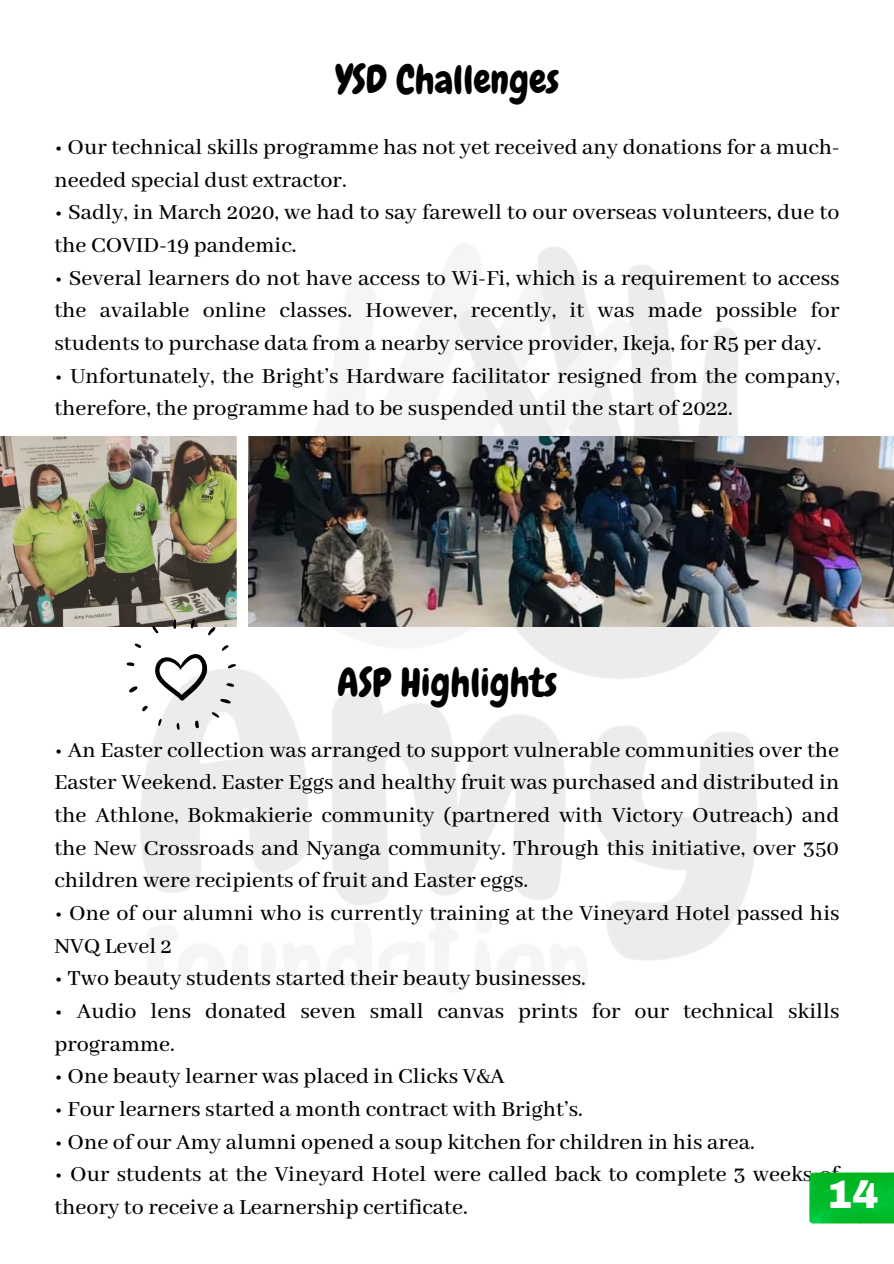
<style>
.page{position:relative;width:894px;height:1264px;background:#fff}
.page>*{position:absolute;margin:0;border:0;box-sizing:border-box;transform-origin:0 0}
.t1{font:39px "Chewy";color:#000}
.t2{font:900 39px "Archivo";color:#fff}
.t3{font:500 24px/32.7px "Abhaya Libre";color:#000}
</style>
<div class="page">
<img style="left:129px;top:247px;width:628px;height:744px">
<img style="left:809px;top:1172px;width:84px;height:51px">
<img style="left:0;top:436px;width:236px;height:191px">
<img style="left:249px;top:436px;width:644px;height:191px">
<svg style="left:154px;top:653px;width:54px;height:47px"></svg>
<svg style="left:173px;top:619px;width:3px;height:10px"></svg>
<svg style="left:152px;top:625px;width:7px;height:9px"></svg>
<svg style="left:134px;top:643px;width:8px;height:5px"></svg>
<svg style="left:126px;top:662px;width:9px;height:4px"></svg>
<svg style="left:129px;top:686px;width:9px;height:6px"></svg>
<svg style="left:142px;top:705px;width:6px;height:7px"></svg>
<svg style="left:158px;top:718px;width:4px;height:8px"></svg>
<svg style="left:176px;top:722px;width:4px;height:8px"></svg>
<svg style="left:211px;top:711px;width:8px;height:7px"></svg>
<svg style="left:220px;top:698px;width:11px;height:5px"></svg>
<svg style="left:226px;top:682px;width:9px;height:5px"></svg>
<svg style="left:227px;top:664px;width:9px;height:4px"></svg>
<svg style="left:221px;top:645px;width:8px;height:6px"></svg>
<svg style="left:208px;top:626px;width:8px;height:9px"></svg>
<svg style="left:191px;top:619px;width:4px;height:10px"></svg>
<svg style="left:195px;top:720px;width:4px;height:8px"></svg>
<h1 class="t1" style="left:335px;top:55px;width:226px">YSD Challenges</h1>
<p class="t3" style="left:54px;top:132px;width:786px">• Our technical skills programme has not yet received any donations for a much&shy;needed special dust extractor.</p>
<p class="t3" style="left:54px;top:197px;width:786px">• Sadly, in March 2020, we had to say farewell to our overseas volunteers, due to the COVID-19 pandemic.</p>
<p class="t3" style="left:54px;top:262px;width:786px;text-align:justify">• Several learners do not have access to Wi-Fi, which is a requirement to access the available online classes. However, recently, it was made possible for students to purchase data from a nearby service provider, Ikeja, for R5 per day.</p>
<p class="t3" style="left:54px;top:360px;width:786px">• Unfortunately, the Bright’s Hardware facilitator resigned from the company, therefore, the programme had to be suspended until the start of 2022.</p>
<h1 class="t1" style="left:337px;top:657px;width:221px">ASP Highlights</h1>
<p class="t3" style="left:54px;top:734px;width:786px;text-align:justify">• An Easter collection was arranged to support vulnerable communities over the Easter Weekend. Easter Eggs and healthy fruit was purchased and distributed in the Athlone, Bokmakierie community (partnered with Victory Outreach) and the New Crossroads and Nyanga community. Through this initiative, over 350 children were recipients of fruit and Easter eggs.</p>
<p class="t3" style="left:54px;top:897px;width:786px">• One of our alumni who is currently training at the Vineyard Hotel passed his<br>NVQ Level 2</p>
<p class="t3" style="left:54px;top:963px;width:532px">• Two beauty students started their beauty businesses.</p>
<p class="t3" style="left:54px;top:995px;width:786px">• Audio lens donated seven small canvas prints for our technical skills programme.</p>
<p class="t3" style="left:54px;top:1061px;width:451px">• One beauty learner was placed in Clicks V&amp;A</p>
<p class="t3" style="left:54px;top:1093px;width:530px">• Four learners started a month contract with Bright’s.</p>
<p class="t3" style="left:54px;top:1126px;width:701px">• One of our Amy alumni opened a soup kitchen for children in his area.</p>
<p class="t3" style="left:54px;top:1159px;width:785px">• Our students at the Vineyard Hotel were called back to complete 3 weeks of theory to receive a Learnership certificate.</p>
<h1 class="t2" style="left:826px;top:1173px;width:54px">14</h1>
</div>
